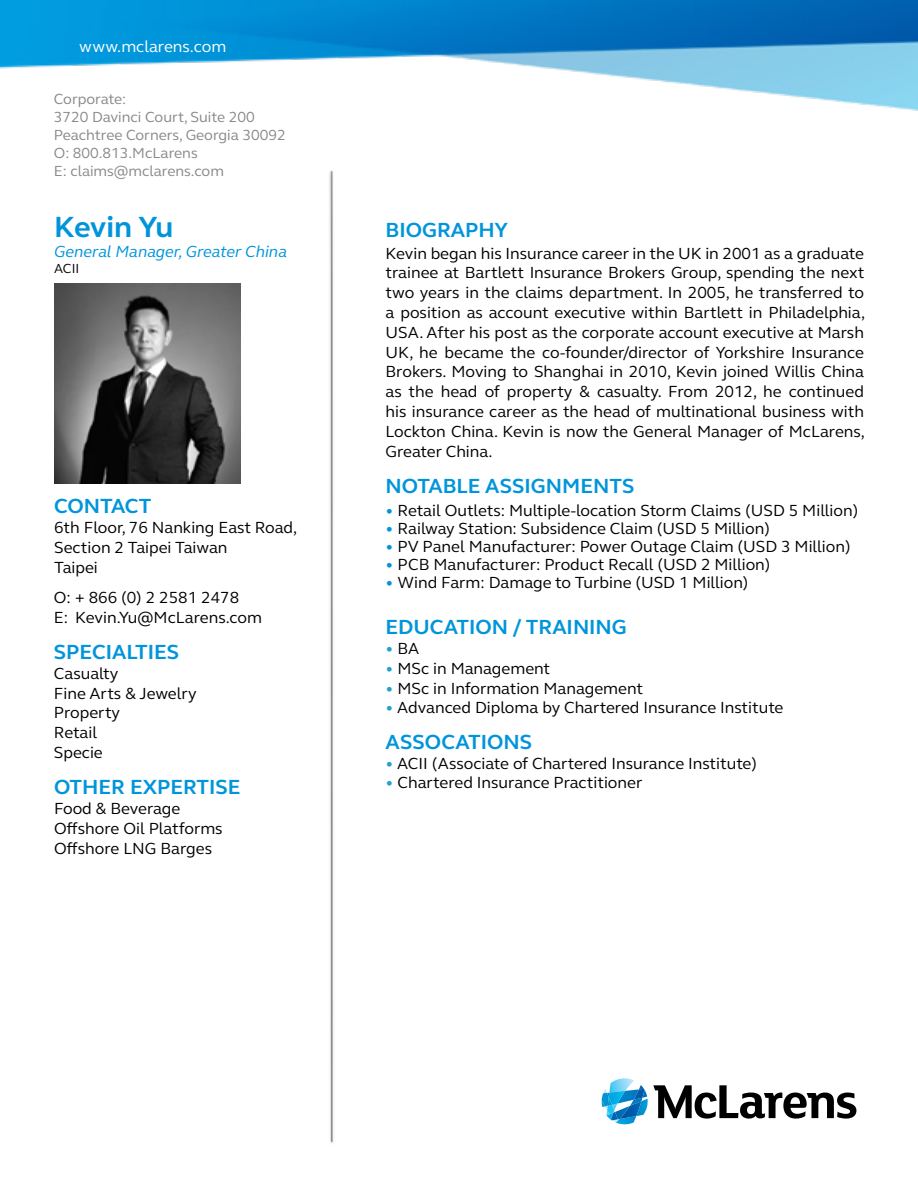
<style>
.page{position:relative;width:918px;height:1188px;background:#fff}
.page>*{position:absolute;margin:0;border:0;box-sizing:border-box;transform-origin:0 0}
.t1{font:700 30px "FS Elliot";letter-spacing:-.01em;color:#0095da}
.t2{font:700 21px "FS Elliot";color:#0095da}
.t3{font:16.5px/19.8px "FS Elliot";color:#000}
.t4{font:italic 16.5px "FS Elliot";color:#0095da}
.t5{font:16.5px "FS Elliot";color:#fff}
.t6{font:15px/18px "FS Elliot";color:#86888a}
.t7{font:13.5px "FS Elliot";color:#000}
.s1{color:#0095da}
.s2{color:#22a2d1}
</style>
<div class="page">
<img style="left:0;top:0;width:918px;height:111px">
<img style="left:329px;top:170px;width:5px;height:973px">
<svg style="left:602px;top:1078px;width:254px;height:47px"></svg>
<img style="left:54px;top:284px;width:187px;height:200px">
<p class="t5" style="left:79px;top:36px;width:149px">www.mclarens.com</p>
<p class="t6" style="left:54px;top:90px;width:233px">Corporate:<br>3720 Davinci Court, Suite 200<br>Peachtree Corners, Georgia 30092<br>O: 800.813.McLarens<br>E: claims@mclarens.com</p>
<h1 class="t1" style="left:54px;top:207px;width:121px">Kevin Yu</h1>
<p class="t4" style="left:54px;top:241px;width:234px">General Manager, Greater China</p>
<p class="t7" style="left:54px;top:260px;width:27px">ACII</p>
<p class="t2" style="left:54px;top:492px;width:99px">CONTACT</p>
<p class="t3" style="left:54px;top:517px;width:245px">6th Floor, 76 Nanking East Road,<br>Section 2 Taipei Taiwan<br>Taipei</p>
<p class="t3" style="left:54px;top:587px;width:210px">O: + 866 (0) 2 2581 2478<br>E: Kevin.Yu@McLarens.com</p>
<p class="t2" style="left:54px;top:638px;width:127px">SPECIALTIES</p>
<p class="t3" style="left:54px;top:663px;width:144px">Casualty<br>Fine Arts &amp; Jewelry<br>Property<br>Retail<br>Specie</p>
<p class="t2" style="left:54px;top:773px;width:188px">OTHER EXPERTISE</p>
<p class="t3" style="left:54px;top:798px;width:170px">Food &amp; Beverage<br>Offshore Oil Platforms<br>Offshore LNG Barges</p>
<p class="t2" style="left:386px;top:216px;width:124px">BIOGRAPHY</p>
<p class="t3" style="left:386px;top:243px;width:481px;text-align:justify">Kevin began his Insurance career in the UK in 2001 as a graduate trainee at Bartlett Insurance Brokers Group, spending the next two years in the claims department. In 2005, he transferred to a position as account executive within Bartlett in Philadelphia, USA. After his post as the corporate account executive at Marsh UK, he became the co-founder/director of Yorkshire Insurance Brokers. Moving to Shanghai in 2010, Kevin joined Willis China as the head of property &amp; casualty. From 2012, he continued his insurance career as the head of multinational business with Lockton China. Kevin is now the General Manager of McLarens, Greater China.</p>
<p class="t2" style="left:386px;top:472px;width:250px">NOTABLE ASSIGNMENTS</p>
<p class="t3" style="left:386px;top:500px;width:474px"><span class="s1">•</span> Retail Outlets: Multiple-location Storm Claims (USD 5 Million)</p>
<p class="t3" style="left:386px;top:518px;width:386px"><span class="s1">•</span> Railway Station: Subsidence Claim (USD 5 Million)</p>
<p class="t3" style="left:386px;top:536px;width:467px"><span class="s1">•</span> PV Panel Manufacturer: Power Outage Claim (USD 3 Million)</p>
<p class="t3" style="left:386px;top:554px;width:386px"><span class="s1">•</span> PCB Manufacturer: Product Recall (USD 2 Million)</p>
<p class="t3" style="left:386px;top:572px;width:364px"><span class="s1">•</span> Wind Farm: Damage to Turbine (USD 1 Million)</p>
<p class="t2" style="left:386px;top:613px;width:243px">EDUCATION / TRAINING</p>
<p class="t3" style="left:386px;top:638px;width:35px"><span class="s2">•</span> BA</p>
<p class="t3" style="left:386px;top:658px;width:166px"><span class="s2">•</span> MSc in Management</p>
<p class="t3" style="left:386px;top:678px;width:259px"><span class="s2">•</span> MSc in Information Management</p>
<p class="t3" style="left:386px;top:697px;width:399px"><span class="s2">•</span> Advanced Diploma by Chartered Insurance Institute</p>
<p class="t2" style="left:386px;top:728px;width:148px">ASSOCATIONS</p>
<p class="t3" style="left:386px;top:753px;width:373px"><span class="s2">•</span> ACII (Associate of Chartered Insurance Institute)</p>
<p class="t3" style="left:386px;top:772px;width:258px"><span class="s2">•</span> Chartered Insurance Practitioner</p>
</div>
